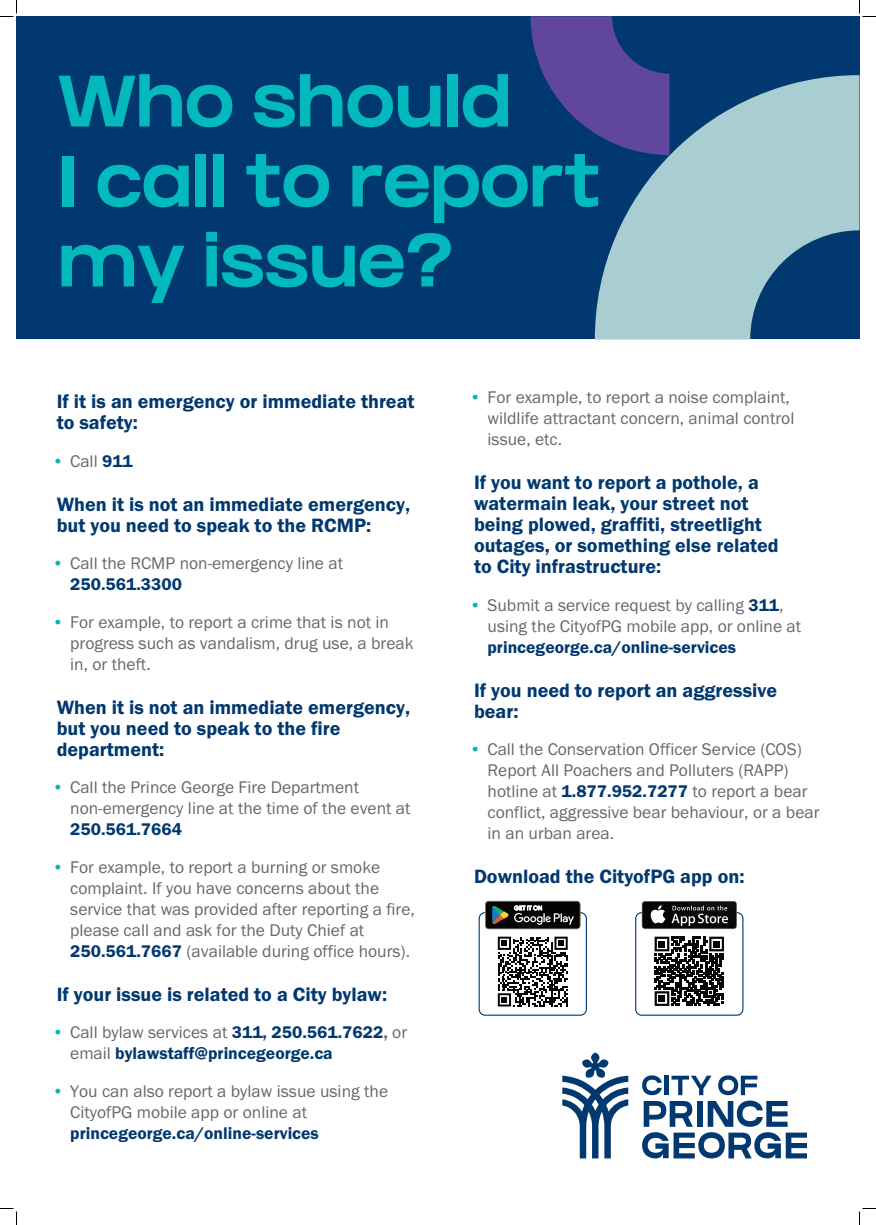
<style>
.page{position:relative;width:876px;height:1225px;background:#fff}
.page>*{position:absolute;margin:0;border:0;box-sizing:border-box;transform-origin:0 0}
.t1{font:900 72.5px/80px "GRIFTER";letter-spacing:-.04em;color:#03b9bd}
.t2{font:20px/21px "Franklin Gothic URW Dem";color:#00386f}
.t3{font:17.5px/21px "Franklin Gothic URW Boo";color:#64686f}
.t4{font:17.5px "Franklin Gothic URW Dem";color:#00386f}
.s1{color:#03b9bd}
.s2{font-family:"Franklin Gothic URW Dem";color:#00386f}
.s3{font-family:"Franklin Gothic URW Dem"}
.s4{font-family:"Franklin Gothic URW Boo";color:#64686f}
</style>
<div class="page">
<div style="left:478px;top:912px;width:108px;height:104px;border:1px solid #00386f;border-radius:6px"></div>
<div style="left:634px;top:912px;width:109px;height:104px;border:1px solid #00386f;border-radius:6px"></div>
<div style="left:16px;top:16px;width:843px;height:323px;background:#00386f"></div>
<svg style="left:594px;top:75px;width:265px;height:265px;fill:#a9ced1"></svg>
<svg style="left:530px;top:16px;width:139px;height:139px"></svg>
<svg style="left:485px;top:901px;width:95px;height:28px;background:#313330"></svg>
<div style="left:641px;top:901px;width:95px;height:28px;background:#a2a2a2;border-radius:3px"></div>
<div style="left:642px;top:902px;width:94px;height:26px;background:#050504;border-radius:3px"></div>
<svg style="left:650px;top:905px;width:15px;height:18px"></svg>
<svg style="left:671px;top:901px;width:65px;height:28px"></svg>
<svg style="left:497px;top:937px;width:70px;height:69px"></svg>
<svg style="left:654px;top:937px;width:69px;height:69px"></svg>
<div style="left:658px;top:995px;width:6px;height:7px;background:#050504"></div>
<svg style="left:642px;top:1075px;width:19px;height:20px"></svg>
<hr style="left:664px;top:1076px;width:4px;height:19px;background:#00386f">
<svg style="left:671px;top:1076px;width:40px;height:19px"></svg>
<svg style="left:718px;top:1075px;width:39px;height:20px"></svg>
<svg style="left:642px;top:1101px;width:164px;height:57px"></svg>
<svg style="left:562px;top:1053px;width:66px;height:105px"></svg>
<svg style="left:0;top:0;width:17px;height:17px"></svg>
<svg style="left:0;top:1208px;width:17px;height:17px"></svg>
<svg style="left:859px;top:0;width:16px;height:17px"></svg>
<svg style="left:859px;top:1208px;width:16px;height:17px"></svg>
<h1 class="t1" style="left:57px;top:60px;width:546px">Who should<br>I call to report my issue?</h1>
<p class="t2" style="left:57px;top:391px;width:359px">If it is an emergency or immediate threat to safety:</p>
<p class="t3" style="left:52px;top:450px;width:82px"><span class="s1">•</span> Call <span class="s2">911</span></p>
<p class="t2" style="left:57px;top:493px;width:355px">When it is not an immediate emergency, but you need to speak to the RCMP:</p>
<p class="t3" style="left:52px;top:553px;width:292px"><span class="s1">•</span> Call the RCMP non-emergency line at</p>
<p class="t4" style="left:70px;top:574px;width:113px">250.561.3300</p>
<p class="t3" style="left:70px;top:611px;width:344px;text-indent:-18px"><span class="s1">•</span> For example, to report a crime that is not in progress such as vandalism, drug use, a break in, or theft.</p>
<p class="t2" style="left:57px;top:696px;width:355px">When it is not an immediate emergency, but you need to speak to the fire department:</p>
<p class="t3" style="left:70px;top:777px;width:342px;text-indent:-18px"><span class="s1">•</span> Call the Prince George Fire Department non-emergency line at the time of the event at</p>
<p class="t4" style="left:70px;top:819px;width:113px">250.561.7664</p>
<p class="t3" style="left:70px;top:856px;width:346px;text-indent:-18px"><span class="s1">•</span> For example, to report a burning or smoke complaint. If you have concerns about the service that was provided after reporting a fire, please call and ask for the Duty Chief at <span class="s2">250.561.7667</span> (available during office hours).</p>
<p class="t2" style="left:57px;top:983px;width:332px">If your issue is related to a City bylaw:</p>
<p class="t3" style="left:52px;top:1022px;width:356px"><span class="s1">•</span> Call bylaw services at <span class="s2">311, 250.561.7622</span><span class="s3">,</span> or</p>
<p class="t4" style="left:70px;top:1043px;width:264px"><span class="s4">email</span> bylawstaff@princegeorge.ca</p>
<p class="t3" style="left:70px;top:1080px;width:319px;text-indent:-18px"><span class="s1">•</span> You can also report a bylaw issue using the<br>CityofPG mobile app or online at</p>
<p class="t4" style="left:70px;top:1122px;width:250px">princegeorge.ca/online-services</p>
<p class="t3" style="left:487px;top:387px;width:308px;text-indent:-18px"><span class="s1">•</span> For example, to report a noise complaint, wildlife attractant concern, animal control issue, etc.</p>
<p class="t2" style="left:473px;top:472px;width:306px">If you want to report a pothole, a watermain leak, your street not being plowed, graffiti, streetlight outages, or something else related to City infrastructure:</p>
<p class="t3" style="left:487px;top:594px;width:315px;text-indent:-18px"><span class="s1">•</span> Submit a service request by calling <span class="s2">311</span>, using the CityofPG mobile app, or online at</p>
<p class="t4" style="left:487px;top:636px;width:250px">princegeorge.ca/online-services</p>
<p class="t2" style="left:473px;top:679px;width:304px">If you need to report an aggressive bear:</p>
<p class="t3" style="left:487px;top:739px;width:333px;text-indent:-18px"><span class="s1">•</span> Call the Conservation Officer Service (COS)<br>Report All Poachers and Polluters (RAPP) hotline at <span class="s2">1.877.952.7277</span> to report a bear conflict, aggressive bear behaviour, or a bear in an urban area.</p>
<p class="t2" style="left:473px;top:866px;width:272px">Download the CityofPG app on:</p>
</div>
